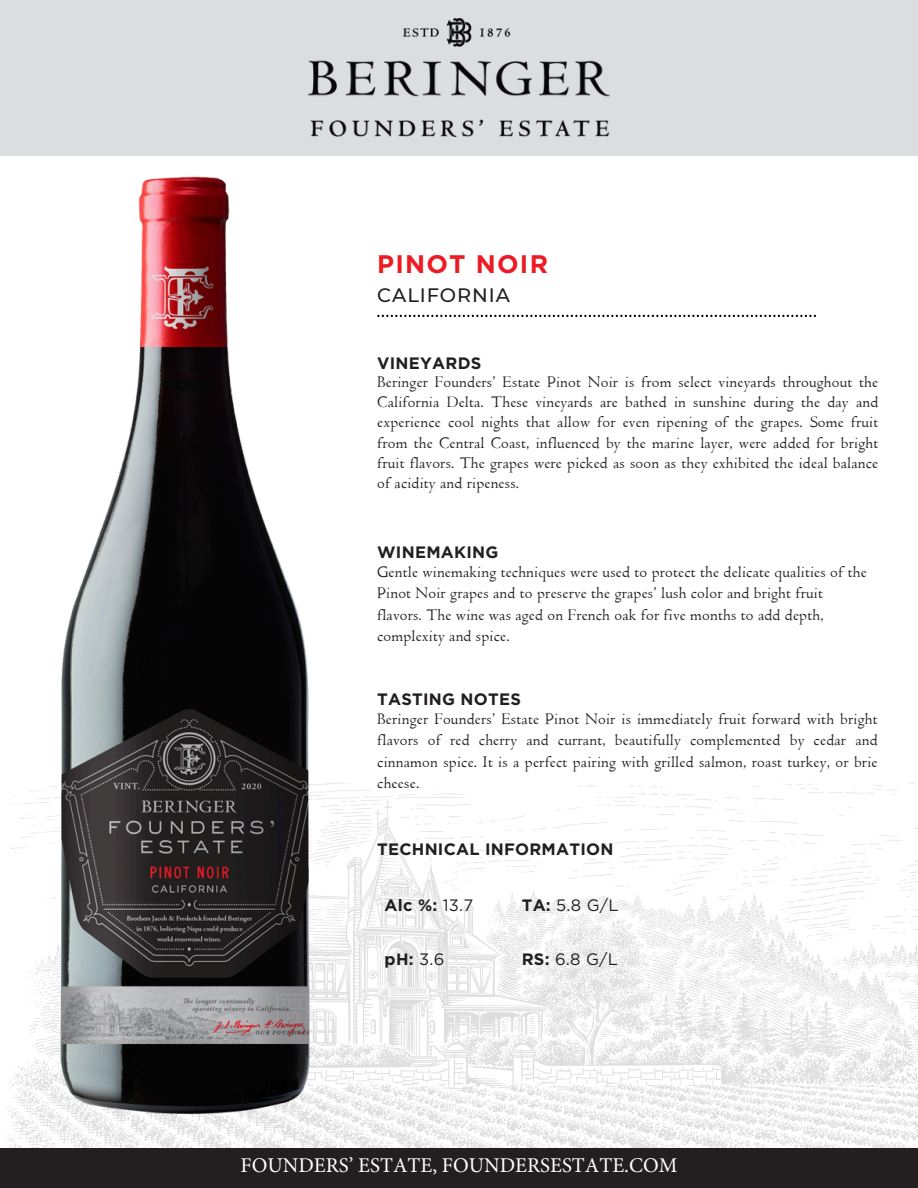
<style>
.page{position:relative;width:918px;height:1188px;background:#fff}
.page>*{position:absolute;margin:0;border:0;box-sizing:border-box;transform-origin:0 0}
.t1{font:700 25.35px "Gotham";letter-spacing:.05em;color:#ed1c24}
.t2{font:21px "Minion Pro";color:#fff}
.t3{font:500 19.35px "Montserrat";letter-spacing:.05em;color:#231f20}
.t4{font:16.5px/21.3px "Centaur MT Pro";letter-spacing:.015em;color:#231f20;text-align:justify}
.t5{font:700 16.5px "Gotham";letter-spacing:.015em;color:#231f20}
.t6{font:16.5px "Gotham";color:#231f20}
.s1{font-weight:400}
.s2{font-weight:700}
</style>
<div class="page">
<img style="left:0;top:783px;width:918px;height:366px">
<div style="left:0;top:1149px;width:918px;height:39px;background:#231f20"></div>
<div style="left:0;top:0;width:918px;height:155px;background:#dcddde"></div>
<img style="left:308px;top:19px;width:302px;height:118px">
<img style="left:51px;top:176px;width:268px;height:952px">
<svg style="left:377px;top:315px;width:439px;height:2px"></svg>
<p class="t1" style="left:377px;top:249px;width:172px">PINOT NOIR</p>
<p class="t3" style="left:377px;top:283px;width:134px">CALIFORNIA</p>
<h1 class="t5" style="left:377px;top:353px;width:106px">VINEYARDS</h1>
<h2 class="t4" style="left:377px;top:374px;width:503px;line-height:20.2px">Beringer Founders’ Estate Pinot Noir is from select vineyards throughout the California Delta. These vineyards are bathed in sunshine during the day and experience cool nights that allow for even ripening of the grapes. Some fruit from the Central Coast, influenced by the marine layer, were added for bright fruit flavors. The grapes were picked as soon as they exhibited the ideal balance of acidity and ripeness.</h2>
<p class="t5" style="left:377px;top:542px;width:123px">WINEMAKING</p>
<p class="t4" style="left:377px;top:563px;width:491px;text-align:left">Gentle winemaking techniques were used to protect the delicate qualities of the Pinot Noir grapes and to preserve the grapes’ lush color and bright fruit flavors. The wine was aged on French oak for five months to add depth, complexity and spice.</p>
<p class="t5" style="left:377px;top:689px;width:145px">TASTING NOTES</p>
<p class="t4" style="left:377px;top:710px;width:502px">Beringer Founders’ Estate Pinot Noir is immediately fruit forward with bright flavors of red cherry and currant, beautifully complemented by cedar and cinnamon spice. It is a perfect pairing with grilled salmon, roast turkey, or brie cheese.</p>
<h4 class="t5" style="left:377px;top:839px;width:238px">TECHNICAL INFORMATION</h4>
<p class="t5" style="left:385px;top:895px;width:90px">Alc %: <span class="s1">13.7</span></p>
<h5 class="t5" style="left:385px;top:949px;width:61px">pH: <span class="s1">3.6</span></h5>
<p class="t6" style="left:522px;top:895px;width:98px"><span class="s2">TA:</span> 5.8 G/L</p>
<h5 class="t6" style="left:522px;top:949px;width:98px"><span class="s2">RS:</span> 6.8 G/L</h5>
<p class="t2" style="left:241px;top:1156px;width:438px">FOUNDERS’ ESTATE, FOUNDERSESTATE.COM</p>
</div>
